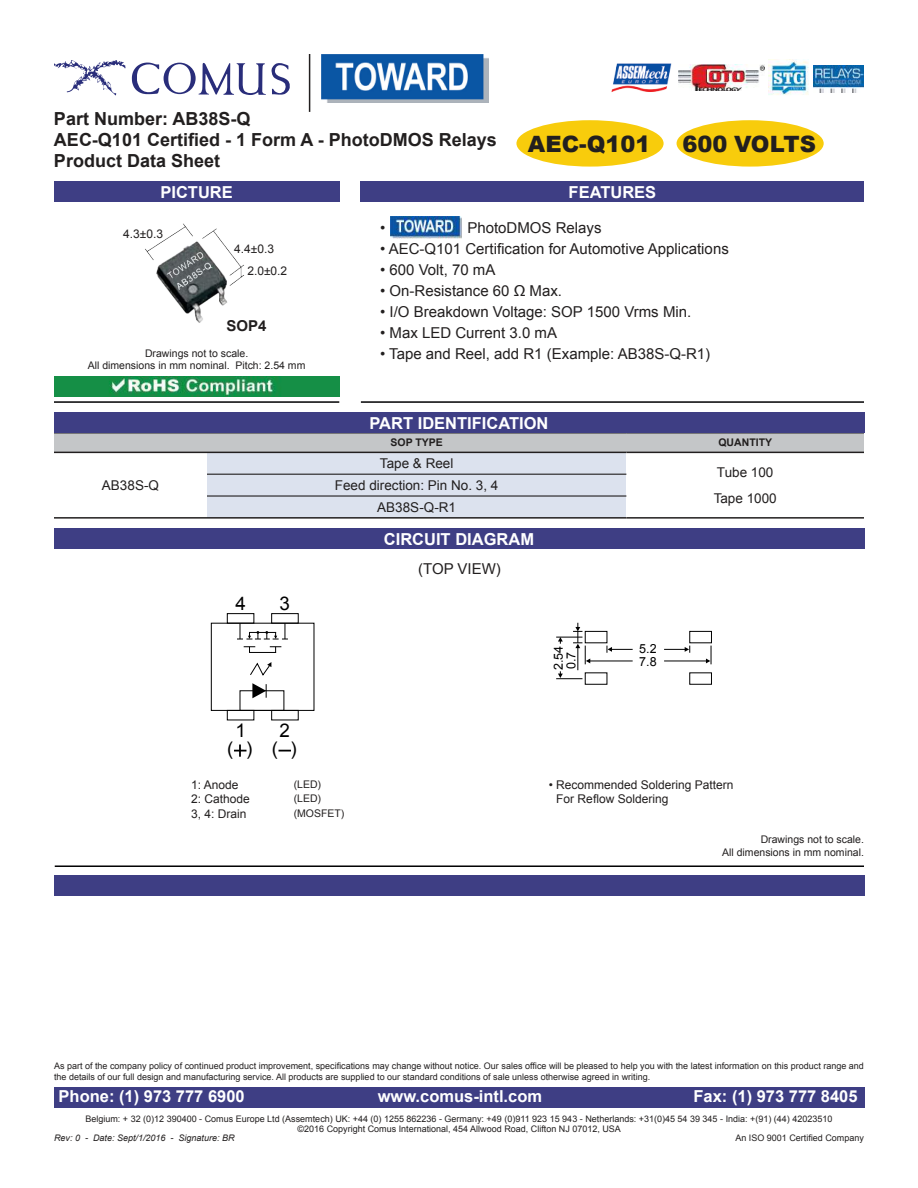
<style>
.page{position:relative;width:918px;height:1188px;background:#fff}
.page>*{position:absolute;margin:0;border:0;box-sizing:border-box;transform-origin:0 0}
.t1{font:900 22.5px "Arial";color:#221f1f}
.t2{font:18.75px/18.1px "Arial";color:#000;text-align:center}
.t3{font:700 18px/21px "Arial";color:#221f1f}
.t4{font:700 16.5px "Arial";color:#fff}
.t5{font:15px "Arial";color:#221f1f}
.t6{font:700 15px "Arial";color:#221f1f}
.t7{font:13.5px/25.2px "Arial";color:#221f1f}
.t8{font:12.6px/12.6px "Arial";color:#000}
.t9{font:12px/14.4px "Arial";color:#221f1f}
.t10{font:10.5px/12.6px "Arial";color:#221f1f;text-align:right}
.t11{font:700 10.5px "Arial";color:#221f1f}
.t12{font:9px/10.8px "Arial";color:#221f1f}
.t13{font:italic 9px "Arial";color:#221f1f}
.s1{font-family:"Lucida Sans"}
</style>
<div class="page">
<img style="left:145px;top:223px;width:99px;height:100px">
<svg style="left:54px;top:433px;width:810px;height:84px"></svg>
<div style="left:626px;top:452px;width:238px;height:66px;background:#fff"></div>
<hr style="left:54px;top:432px;width:153px;height:1px;background:#221f1f">
<hr style="left:207px;top:432px;width:419px;height:1px;background:#221f1f">
<hr style="left:626px;top:432px;width:238px;height:1px;background:#221f1f">
<hr style="left:54px;top:452px;width:153px;height:1px;background:#221f1f">
<hr style="left:626px;top:452px;width:238px;height:1px;background:#221f1f">
<hr style="left:54px;top:517px;width:153px;height:2px;background:#221f1f">
<hr style="left:207px;top:517px;width:419px;height:2px;background:#221f1f">
<hr style="left:626px;top:517px;width:238px;height:2px;background:#221f1f">
<hr style="left:207px;top:474px;width:419px;height:1px;background:#221f1f">
<hr style="left:207px;top:495px;width:419px;height:2px;background:#221f1f">
<hr style="left:207px;top:452px;width:419px;height:1px;background:#221f1f">
<div style="left:54px;top:182px;width:285px;height:20px;background:#3e3e84"></div>
<div style="left:361px;top:182px;width:503px;height:20px;background:#3e3e84"></div>
<div style="left:54px;top:529px;width:810px;height:20px;background:#3e3e84"></div>
<hr style="left:361px;top:401px;width:503px;height:2px;background:#010102">
<hr style="left:55px;top:865px;width:809px;height:2px;background:#010102">
<hr style="left:54px;top:401px;width:285px;height:2px;background:#010102">
<div style="left:54px;top:875px;width:810px;height:20px;background:#3e3e84"></div>
<svg style="left:132px;top:62px;width:158px;height:33px"></svg>
<svg style="left:54px;top:60px;width:72px;height:36px"></svg>
<img style="left:611px;top:63px;width:61px;height:29px">
<img style="left:679px;top:64px;width:86px;height:26px">
<img style="left:768px;top:60px;width:40px;height:35px">
<img style="left:813px;top:65px;width:50px;height:28px">
<img style="left:322px;top:54px;width:166px;height:48px">
<hr style="left:309px;top:54px;width:1px;height:58px;background:#221f1f">
<div style="left:54px;top:1087px;width:810px;height:20px;background:#3e3e84"></div>
<img style="left:54px;top:376px;width:285px;height:20px">
<div style="left:54px;top:412px;width:810px;height:20px;background:#3e3e84"></div>
<div style="left:211px;top:623px;width:103px;height:88px;border:1px solid #000"></div>
<svg style="left:252px;top:683px;width:15px;height:15px"></svg>
<svg style="left:250px;top:662px;width:21px;height:14px"></svg>
<svg style="left:244px;top:646px;width:37px;height:7px"></svg>
<svg style="left:237px;top:623px;width:51px;height:17px"></svg>
<div style="left:227px;top:613px;width:27px;height:11px;border:1px solid #000"></div>
<div style="left:271px;top:613px;width:28px;height:11px;border:1px solid #000"></div>
<div style="left:227px;top:710px;width:27px;height:10px;border:1px solid #000"></div>
<div style="left:271px;top:710px;width:28px;height:10px;border:1px solid #000"></div>
<div style="left:585px;top:631px;width:22px;height:12px;border:1px solid #000"></div>
<div style="left:689px;top:631px;width:23px;height:12px;border:1px solid #000"></div>
<div style="left:585px;top:672px;width:22px;height:13px;border:1px solid #000"></div>
<div style="left:689px;top:672px;width:23px;height:13px;border:1px solid #000"></div>
<svg style="left:607px;top:646px;width:26px;height:7px"></svg>
<svg style="left:664px;top:646px;width:26px;height:7px"></svg>
<svg style="left:706px;top:646px;width:6px;height:18px"></svg>
<hr style="left:589px;top:661px;width:44px;height:1px;background:#000">
<hr style="left:664px;top:661px;width:43px;height:1px;background:#000">
<svg style="left:556px;top:623px;width:34px;height:56px"></svg>
<svg style="left:234px;top:745px;width:12px;height:12px"></svg>
<svg style="left:279px;top:750px;width:12px;height:2px"></svg>
<div style="left:677px;top:120px;width:147px;height:47px;background:#f8cc0c;border-radius:50%"></div>
<div style="left:516px;top:120px;width:148px;height:47px;background:#f8cc0c;border-radius:50%"></div>
<img style="left:391px;top:217px;width:70px;height:21px">
<h3 class="t3" style="left:54px;top:108px;width:444px">Part Number: AB38S-Q<br>AEC-Q101 Certi昀椀ed - 1 Form A - PhotoDMOS Relays<br>Product Data Sheet</h3>
<h3 class="t4" style="left:160px;top:181px;width:74px">PICTURE</h3>
<h3 class="t4" style="left:569px;top:181px;width:89px">FEATURES</h3>
<h1 class="t1" style="left:528px;top:131px;width:124px">AEC-Q101</h1>
<h1 class="t1" style="left:683px;top:131px;width:135px">600 VOLTS</h1>
<h3 class="t9" style="left:123px;top:227px;width:41px">4.3±0.3</h3>
<h3 class="t9" style="left:234px;top:242px;width:41px">4.4±0.3</h3>
<h3 class="t9" style="left:247px;top:265px;width:41px">2.0±0.2</h3>
<h3 class="t6" style="left:227px;top:316px;width:42px">SOP4</h3>
<p class="t10" style="left:88px;top:348px;width:219px;text-align:center">Drawings not to scale.<br>All dimensions in mm nominal. Pitch: 2.54 mm</p>
<h3 class="t7" style="left:102px;top:474px;width:59px">AB38S-Q</h3>
<h2 class="t2" style="left:236px;top:596px;width:12px">4</h2>
<h2 class="t2" style="left:279px;top:596px;width:12px">3</h2>
<h2 class="t2" style="left:227px;top:723px;width:26px">1<br>( )</h2>
<h2 class="t2" style="left:272px;top:723px;width:26px">2<br>( )</h2>
<h3 class="t5" style="left:380px;top:218px;width:7px">•</h3>
<h3 class="t5" style="left:467px;top:218px;width:136px">PhotoDMOS Relays</h3>
<h3 class="t5" style="left:380px;top:239px;width:350px">• AEC-Q101 Certi昀椀cation for Automotive Applications</h3>
<h3 class="t5" style="left:380px;top:260px;width:117px">• 600 Volt, 70 mA</h3>
<h3 class="t5" style="left:380px;top:281px;width:184px">• On-Resistance 60 <span class="s1">Ω</span> Max.</h3>
<h3 class="t5" style="left:380px;top:302px;width:313px">• I/O Breakdown Voltage: SOP 1500 Vrms Min.</h3>
<h3 class="t5" style="left:380px;top:323px;width:178px">• Max LED Current 3.0 mA</h3>
<h3 class="t5" style="left:380px;top:344px;width:332px">• Tape and Reel, add R1 (Example: AB38S-Q-R1)</h3>
<h3 class="t4" style="left:369px;top:412px;width:181px">PART IDENTIFICATION</h3>
<p class="t11" style="left:391px;top:437px;width:54px">SOP TYPE</p>
<p class="t11" style="left:718px;top:437px;width:55px">QUANTITY</p>
<h3 class="t7" style="left:380px;top:452px;width:75px">Tape &amp; Reel</h3>
<h3 class="t7" style="left:335px;top:476px;width:165px;line-height:21.9px;text-align:center">Feed direction: Pin No. 3, 4<br>AB38S-Q-R1</h3>
<h3 class="t4" style="left:384px;top:528px;width:152px">CIRCUIT DIAGRAM</h3>
<h3 class="t5" style="left:418px;top:559px;width:84px">(TOP VIEW)</h3>
<h3 class="t8" style="left:639px;top:644px;width:19px">5.2</h3>
<h3 class="t8" style="left:553px;top:670px;width:26px;rotate:-90deg">2.54<br>0.7</h3>
<h3 class="t8" style="left:639px;top:656px;width:19px">7.8</h3>
<h3 class="t7" style="left:714px;top:461px;width:65px">Tube 100<br>Tape 1000</h3>
<h3 class="t9" style="left:191px;top:778px;width:60px">1: Anode<br>2: Cathode<br>3, 4: Drain</h3>
<p class="t10" style="left:294px;top:777px;width:52px;line-height:14.4px;text-align:left">(LED) (LED) (MOSFET)</p>
<h3 class="t9" style="left:556px;top:778px;width:179px;text-indent:-8px">• Recommended Soldering Pattern<br>For Re昀氀ow Soldering</h3>
<p class="t10" style="left:722px;top:834px;width:143px">Drawings not to scale.<br>All dimensions in mm nominal.</p>
<p class="t12" style="left:54px;top:1061px;width:811px">As part of the company policy of continued product improvement, speci昀椀cations may change without notice. Our sales of昀椀ce will be pleased to help you with the latest information on this product range and the details of our full design and manufacturing service. All products are supplied to our standard conditions of sale unless otherwise agreed in writing.</p>
<h3 class="t4" style="left:59px;top:1086px;width:188px">Phone: (1) 973 777 6900</h3>
<h3 class="t4" style="left:378px;top:1086px;width:166px">www.comus-intl.com</h3>
<h3 class="t4" style="left:693px;top:1086px;width:166px">Fax: (1) 973 777 8405</h3>
<p class="t12" style="left:85px;top:1113px;width:748px;text-align:center">Belgium: + 32 (0)12 390400 - Comus Europe Ltd (Assemtech) UK: +44 (0) 1255 862236 - Germany: +49 (0)911 923 15 943 - Netherlands: +31(0)45 54 39 345 - India: +(91) (44) 42023510 ©2016 Copyright Comus International, 454 Allwood Road, Clifton NJ 07012, USA</p>
<p class="t13" style="left:54px;top:1134px;width:182px">Rev: 0 - Date: Sept/1/2016 - Signature: BR</p>
<p class="t12" style="left:735px;top:1132px;width:130px">An ISO 9001 Certi昀椀ed Company</p>
</div>
